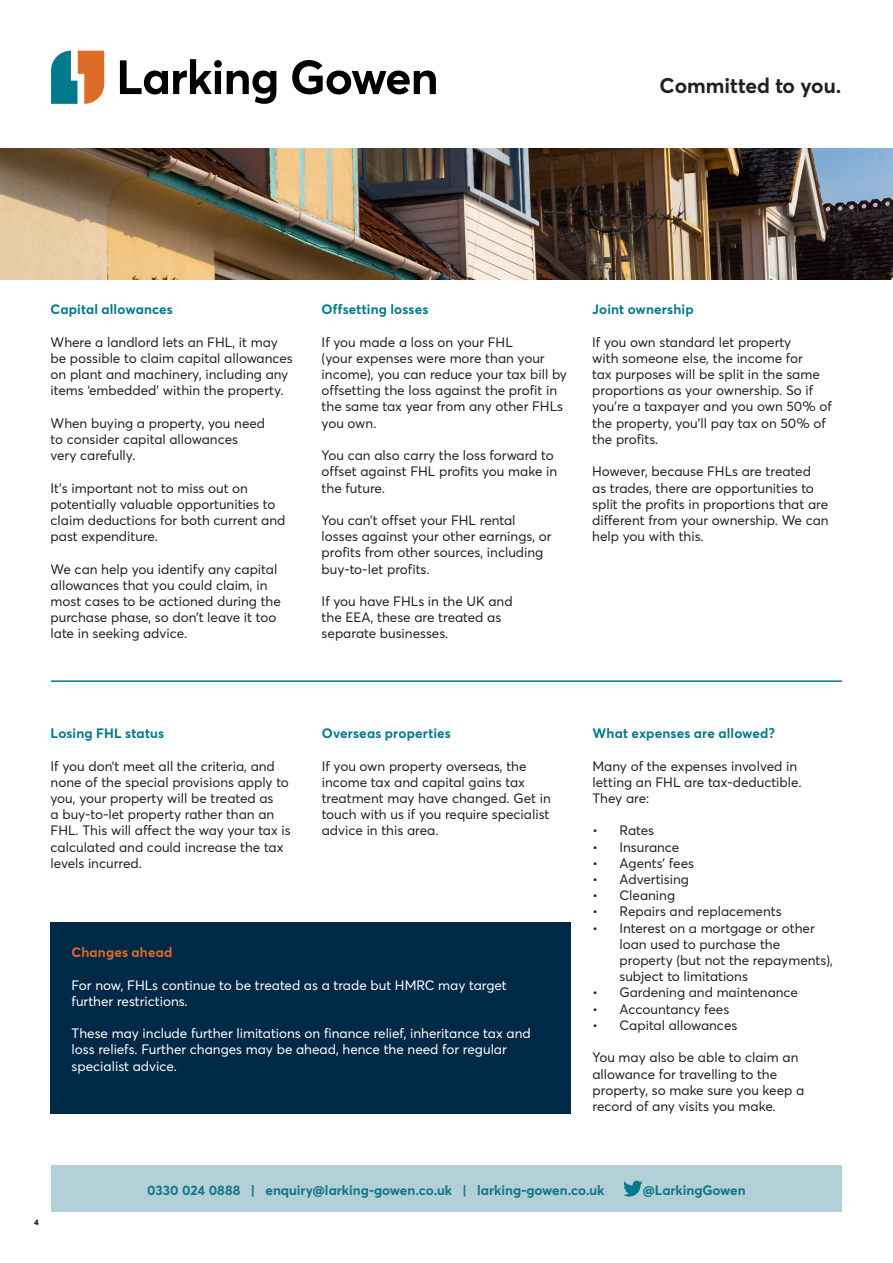
<style>
.page{position:relative;width:893px;height:1263px;background:#fff}
.page>*{position:absolute;margin:0;border:0;box-sizing:border-box;transform-origin:0 0}
.t1{font:700 21px "Averta";color:#231f20}
.Paragraph_Style_1{font:13.5px/16.2px "Averta";color:#231f20}
.t2{font:13.5px/16.2px "Averta";color:#fff}
.Paragraph_Style_1-2{font:700 13.5px "Averta";letter-spacing:.01em;color:#007a8a}
.t3{font:700 13.5px "Averta";color:#107687}
.BODY_COPY{font:700 13.5px "Averta";letter-spacing:.01em;color:#007a8a}
.t4{font:700 13.5px "Averta";letter-spacing:.015em;color:#dc6c26}
.t5{font:700 13.5px "Averta";color:#231f20}
</style>
<div class="page">
<svg style="left:120px;top:59px;width:156px;height:45px"></svg>
<svg style="left:292px;top:60px;width:144px;height:34px"></svg>
<svg style="left:51px;top:51px;width:53px;height:53px"></svg>
<div style="left:51px;top:1165px;width:791px;height:47px;background:#b3cfd8"></div>
<svg style="left:623px;top:1181px;width:20px;height:15px"></svg>
<hr style="left:51px;top:680px;width:791px;height:2px;background:#007a8a">
<div style="left:50px;top:923px;width:521px;height:191px;background:#002948"></div>
<img style="left:0;top:149px;width:893px;height:131px">
<p class="t1" style="left:659px;top:71px;width:183px">Committed to you.</p>
<p class="Paragraph_Style_1-2" style="left:51px;top:300px;width:124px">Capital allowances</p>
<p class="Paragraph_Style_1" style="left:51px;top:333px;width:244px">Where a landlord lets an FHL, it may be possible to claim capital allowances on plant and machinery, including any items ‘embedded’ within the property.</p>
<p class="Paragraph_Style_1" style="left:51px;top:414px;width:216px">When buying a property, you need to consider capital allowances very carefully.</p>
<p class="Paragraph_Style_1" style="left:51px;top:479px;width:236px">It’s important not to miss out on potentially valuable opportunities to claim deductions for both current and past expenditure.</p>
<p class="Paragraph_Style_1" style="left:51px;top:560px;width:232px">We can help you identify any capital allowances that you could claim, in most cases to be actioned during the purchase phase, so don’t leave it too late in seeking advice.</p>
<p class="BODY_COPY" style="left:322px;top:300px;width:108px">Offsetting losses</p>
<p class="Paragraph_Style_1" style="left:322px;top:333px;width:247px">If you made a loss on your FHL<br>(your expenses were more than your income), you can reduce your tax bill by offsetting the loss against the profit in the same tax year from any other FHLs you own.</p>
<p class="Paragraph_Style_1" style="left:322px;top:447px;width:237px">You can also carry the loss forward to offset against FHL profits you make in the future.</p>
<p class="Paragraph_Style_1" style="left:322px;top:511px;width:231px">You can’t offset your FHL rental losses against your other earnings, or profits from other sources, including buy-to-let profits.</p>
<p class="Paragraph_Style_1" style="left:322px;top:592px;width:192px">If you have FHLs in the UK and the EEA, these are treated as separate businesses.</p>
<p class="Paragraph_Style_1-2" style="left:592px;top:300px;width:103px">Joint ownership</p>
<p class="Paragraph_Style_1" style="left:592px;top:333px;width:241px">If you own standard let property<br>with someone else, the income for<br>tax purposes will be split in the same proportions as your ownership. So if you’re a taxpayer and you own 50% of the property, you’ll pay tax on 50% of the profits.</p>
<p class="Paragraph_Style_1" style="left:592px;top:463px;width:238px">However, because FHLs are treated<br>as trades, there are opportunities to split the profits in proportions that are different from your ownership. We can help you with this.</p>
<p class="Paragraph_Style_1-2" style="left:51px;top:724px;width:115px">Losing FHL status</p>
<p class="Paragraph_Style_1" style="left:51px;top:757px;width:242px">If you don’t meet all the criteria, and none of the special provisions apply to you, your property will be treated as<br>a buy-to-let property rather than an FHL. This will affect the way your tax is calculated and could increase the tax</p>
<p class="Paragraph_Style_1" style="left:51px;top:854px;width:93px">levels incurred.</p>
<p class="Paragraph_Style_1-2" style="left:322px;top:724px;width:131px">Overseas properties</p>
<p class="Paragraph_Style_1" style="left:322px;top:757px;width:231px">If you own property overseas, the income tax and capital gains tax treatment may have changed. Get in touch with us if you require specialist advice in this area.</p>
<p class="t4" style="left:72px;top:943px;width:102px">Changes ahead</p>
<p class="t2" style="left:72px;top:976px;width:437px">For now, FHLs continue to be treated as a trade but HMRC may target further restrictions.</p>
<p class="t2" style="left:72px;top:1025px;width:461px">These may include further limitations on finance relief, inheritance tax and loss reliefs. Further changes may be ahead, hence the need for regular specialist advice.</p>
<p class="Paragraph_Style_1-2" style="left:592px;top:724px;width:184px">What expenses are allowed?</p>
<p class="Paragraph_Style_1" style="left:592px;top:757px;width:206px">Many of the expenses involved in</p>
<p class="Paragraph_Style_1" style="left:592px;top:773px;width:211px">letting an FHL are tax-deductible.<br>They are:</p>
<p class="Paragraph_Style_1" style="left:592px;top:822px;width:63px">• Rates</p>
<p class="Paragraph_Style_1" style="left:592px;top:838px;width:88px">• Insurance</p>
<p class="Paragraph_Style_1" style="left:592px;top:854px;width:103px">• Agents’ fees</p>
<p class="Paragraph_Style_1" style="left:592px;top:871px;width:98px">• Advertising</p>
<p class="Paragraph_Style_1" style="left:592px;top:887px;width:84px">• Cleaning</p>
<p class="Paragraph_Style_1" style="left:592px;top:903px;width:191px">• Repairs and replacements</p>
<p class="Paragraph_Style_1" style="left:619px;top:919px;width:215px;text-indent:-27px">• Interest on a mortgage or other loan used to purchase the property (but not the repayments), subject to limitations</p>
<p class="Paragraph_Style_1" style="left:592px;top:984px;width:207px">• Gardening and maintenance</p>
<p class="Paragraph_Style_1" style="left:592px;top:1000px;width:138px">• Accountancy fees</p>
<p class="Paragraph_Style_1" style="left:592px;top:1016px;width:146px">• Capital allowances</p>
<p class="Paragraph_Style_1" style="left:592px;top:1049px;width:207px">You may also be able to claim an</p>
<p class="Paragraph_Style_1" style="left:592px;top:1065px;width:186px">allowance for travelling to the</p>
<p class="Paragraph_Style_1" style="left:592px;top:1081px;width:213px">property, so make sure you keep a record of any visits you make.</p>
<p class="t5" style="left:34px;top:1211px;width:6px">4</p>
<p class="t3" style="left:147px;top:1181px;width:459px">0330 024 0888 | enquiry@larking-gowen.co.uk | larking-gowen.co.uk</p>
<p class="t3" style="left:643px;top:1181px;width:105px">@LarkingGowen</p>
</div>
